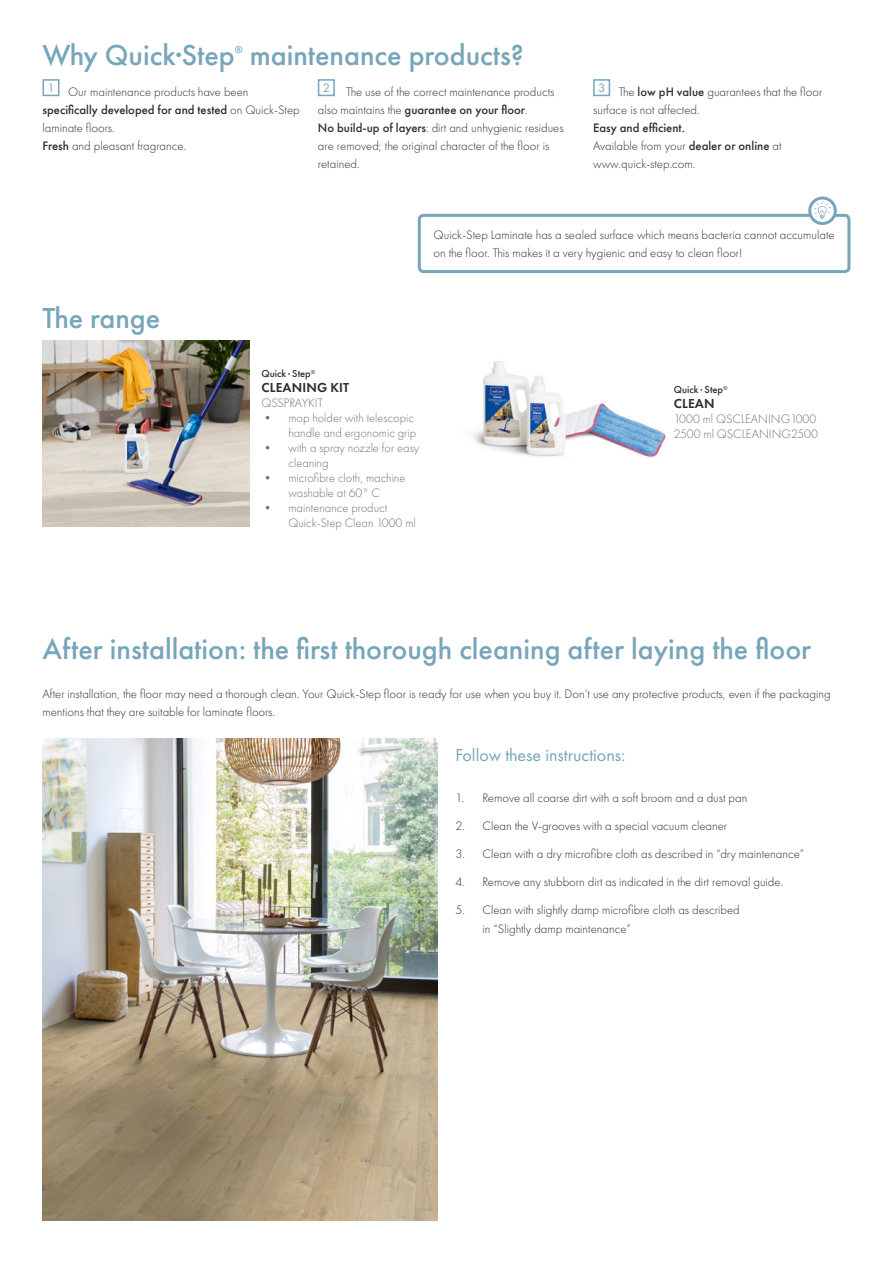
<style>
.page{position:relative;width:893px;height:1263px;background:#fff}
.page>*{position:absolute;margin:0;border:0;box-sizing:border-box;transform-origin:0 0}
.TITLE_16_30{font:500 30px "Futura PT";color:#77a5b9}
.BIG_TITLE_20_25{font:500 30px "Futura PT";color:#77a5b9}
.TITLE_16_30-2{font:18px "Futura PT";color:#77a5b9}
.PRODUCT_NAME{font:600 13.5px "Futura PT";letter-spacing:.01em;color:#2d2d2c}
.Body{font:300 12.75px/18px "Futura PT";color:#2d2d2c}
.PRODUCT_CODE_TEXT{font:300 12.75px/15px "Futura PT";color:#727170}
.TITLE_16_30-3{font:300 12.75px/18px "Futura PT";color:#2d2d2c}
.Body-2{font:500 12.75px "Futura PT";color:#2d2d2c}
.Body-3{font:12.75px "Futura PT";color:#77a5b9}
.QuickStep_7pt{font:500 10.5px "Futura PT";color:#2d2d2c}
.BIG_TITLE_20_25-2{font:600 10.5px "Futura PT";color:#77a5b9}
.s1{font-weight:500}
.s2{font-weight:400;font-size:6px}
</style>
<div class="page">
<img style="left:43px;top:341px;width:206px;height:185px">
<img style="left:472px;top:361px;width:194px;height:97px">
<img style="left:43px;top:738px;width:394px;height:482px">
<div style="left:418px;top:214px;width:432px;height:59px;border:3px solid #77a5b9;border-radius:4px"></div>
<svg style="left:810px;top:198px;width:25px;height:25px"></svg>
<div style="left:808px;top:196px;width:29px;height:29px;border:3px solid #77a5b9;border-radius:50%"></div>
<svg style="left:814px;top:201px;width:17px;height:18px"></svg>
<div style="left:43px;top:79px;width:17px;height:17px;border:2px solid #77a5b9"></div>
<div style="left:318px;top:79px;width:17px;height:17px;border:2px solid #77a5b9"></div>
<div style="left:593px;top:79px;width:17px;height:17px;border:2px solid #77a5b9"></div>
<p class="BIG_TITLE_20_25" style="left:43px;top:37px;width:194px">Why Quick·Step</p>
<p class="BIG_TITLE_20_25-2" style="left:235px;top:43px;width:9px">®</p>
<p class="BIG_TITLE_20_25" style="left:250px;top:37px;width:276px">maintenance products?</p>
<p class="Body-3" style="left:47px;top:81px;width:9px">1</p>
<p class="Body-3" style="left:323px;top:81px;width:9px">2</p>
<p class="Body" style="left:318px;top:83px;width:238px;text-indent:28px">The use of the correct maintenance products also maintains the <span class="s1">guarantee on your floor</span>.</p>
<p class="Body" style="left:318px;top:119px;width:247px"><span class="s1">No build-up of layers</span>: dirt and unhygienic residues are removed; the original character of the floor is retained.</p>
<p class="Body" style="left:43px;top:83px;width:259px;text-indent:26px">Our maintenance products have been <span class="s1">specifically developed for and tested</span> on Quick-Step laminate floors.</p>
<p class="Body" style="left:43px;top:137px;width:145px"><span class="s1">Fresh</span> and pleasant fragrance.</p>
<p class="Body-3" style="left:598px;top:81px;width:9px">3</p>
<p class="Body" style="left:593px;top:83px;width:231px;text-indent:26px">The <span class="s1">low pH value</span> guarantees that the floor surface is not affected.</p>
<p class="Body-2" style="left:593px;top:120px;width:93px">Easy and efficient.</p>
<p class="Body" style="left:593px;top:137px;width:190px">Available from your <span class="s1">dealer or online</span> at www.quick-step.com.</p>
<p class="BIG_TITLE_20_25" style="left:43px;top:300px;width:119px">The range</p>
<p class="TITLE_16_30-3" style="left:434px;top:226px;width:403px">Quick-Step Laminate has a sealed surface which means bacteria cannot accumulate on the floor. This makes it a very hygienic and easy to clean floor!</p>
<p class="QuickStep_7pt" style="left:261px;top:367px;width:55px">Quick<span class="s2">•</span>Step<sup>®</sup></p>
<p class="PRODUCT_NAME" style="left:262px;top:379px;width:89px">CLEANING KIT</p>
<p class="PRODUCT_CODE_TEXT" style="left:261px;top:395px;width:63px">QSSPRAYKIT</p>
<p class="PRODUCT_CODE_TEXT" style="left:261px;top:410px;width:156px;text-align:right">• mop holder with telescopic handle and ergonomic grip</p>
<p class="PRODUCT_CODE_TEXT" style="left:288px;top:440px;width:132px;text-indent:-27px">• with a spray nozzle for easy cleaning</p>
<p class="PRODUCT_CODE_TEXT" style="left:261px;top:470px;width:146px;text-align:center">• microfibre cloth, machine washable at 60° C</p>
<p class="PRODUCT_CODE_TEXT" style="left:288px;top:500px;width:129px;text-indent:-27px">• maintenance product<br>Quick-Step Clean 1000 ml</p>
<p class="QuickStep_7pt" style="left:674px;top:383px;width:55px">Quick<span class="s2">•</span>Step<sup>®</sup></p>
<p class="PRODUCT_NAME" style="left:674px;top:395px;width:42px">CLEAN</p>
<p class="PRODUCT_CODE_TEXT" style="left:674px;top:411px;width:144px">1000 ml QSCLEANING1000</p>
<p class="PRODUCT_CODE_TEXT" style="left:674px;top:426px;width:146px">2500 ml QSCLEANING2500</p>
<p class="TITLE_16_30" style="left:43px;top:631px;width:770px">After installation: the first thorough cleaning after laying the floor</p>
<p class="Body" style="left:43px;top:685px;width:790px">After installation, the floor may need a thorough clean. Your Quick-Step floor is ready for use when you buy it. Don’t use any protective products, even if the packaging mentions that they are suitable for laminate floors.</p>
<p class="TITLE_16_30-2" style="left:455px;top:744px;width:171px">Follow these instructions:</p>
<p class="Body" style="left:455px;top:789px;width:293px">1. Remove all coarse dirt with a soft broom and a dust pan</p>
<p class="Body" style="left:455px;top:817px;width:273px">2. Clean the V-grooves with a special vacuum cleaner</p>
<p class="Body" style="left:455px;top:845px;width:350px">3. Clean with a dry microfibre cloth as described in “dry maintenance”</p>
<p class="Body" style="left:455px;top:873px;width:329px">4. Remove any stubborn dirt as indicated in the dirt removal guide.</p>
<p class="Body" style="left:482px;top:900px;width:259px;line-height:19.5px;text-indent:-27px">5. Clean with slightly damp microfibre cloth as described in “Slightly damp maintenance”</p>
</div>
